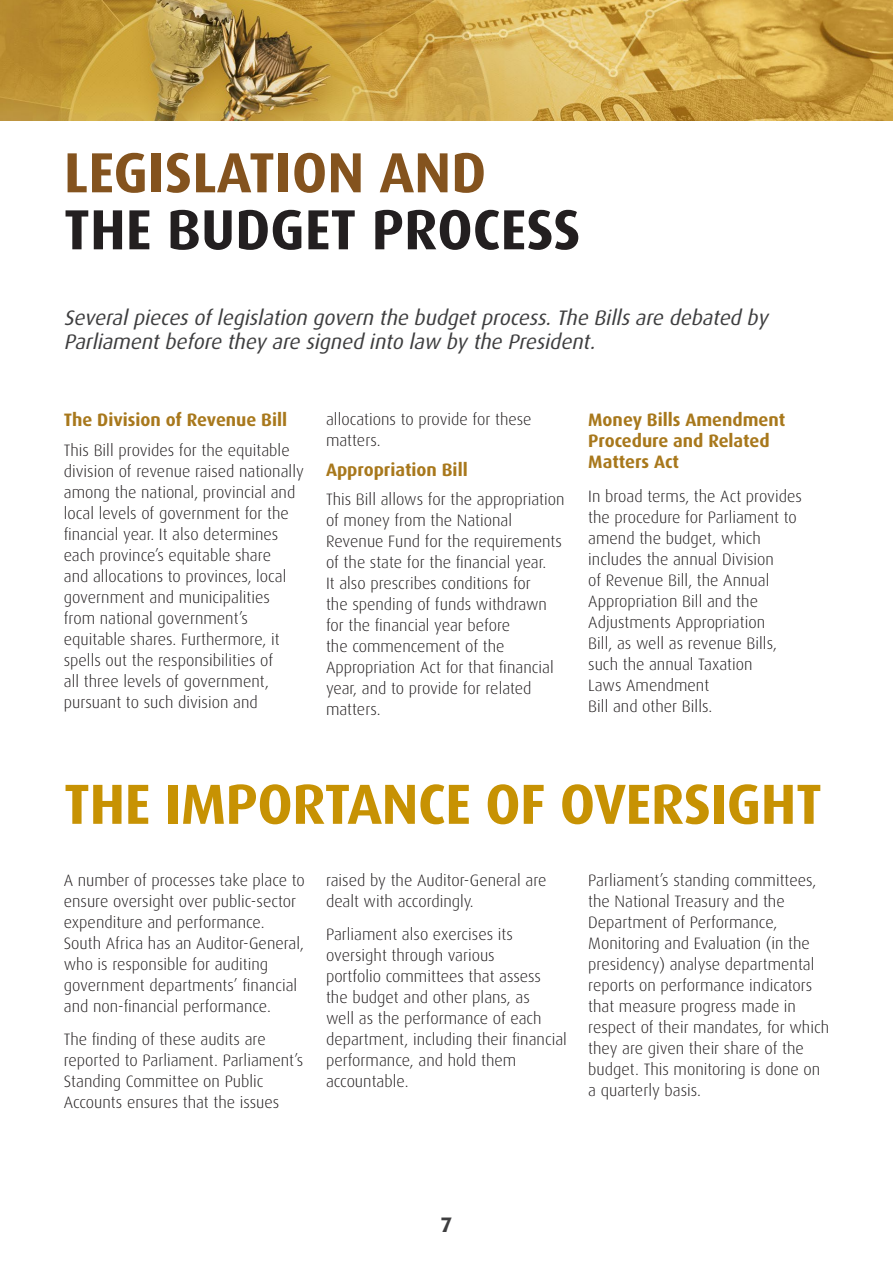
<style>
.page{position:relative;width:893px;height:1263px;background:#fff}
.page>*{position:absolute;margin:0;border:0;box-sizing:border-box;transform-origin:0 0}
.t1{font:700 56.55px/57px "Dax";color:#231f20}
.t2{font:700 56.55px "Dax";letter-spacing:-.01em;color:#c79203}
.t3{font:italic 21px/24px "Dax";color:#3e3e3f}
.t4{font:700 21px "Dax";color:#3e3e3f}
.t5{font:700 18px/21px "Dax";color:#a8781c}
.t6{font:300 16.5px/21px "Dax";color:#231f20}
.s1{color:#84531e}
</style>
<div class="page">
<img style="left:1px;top:0;width:892px;height:120px">
<p class="t1" style="left:64px;top:145px;width:518px"><span class="s1">LEGISLATION AND<br></span>THE BUDGET PROCESS</p>
<p class="t3" style="left:64px;top:305px;width:710px">Severalpiecesoflegislation govern the budgetprocess.The Billsare debated by<br>Parliamentbefore they are signed into law by the President.</p>
<p class="t5" style="left:64px;top:410px;width:225px">The Division of Revenue Bill</p>
<p class="t6" style="left:64px;top:440px;width:242px">This Bill provides for the equitable division of revenue raised nationally among the national, provincial and local levels of government for the financial year. It also determines each province’s equitable share<br>and allocations to provinces, local government and municipalities from national government’s equitable shares. Furthermore, it spells out the responsibilities of<br>all three levels of government, pursuant to such division and</p>
<p class="t6" style="left:326px;top:409px;width:207px">allocations to provide for these matters.</p>
<p class="t5" style="left:326px;top:459px;width:143px">Appropriation Bill</p>
<p class="t6" style="left:326px;top:489px;width:240px">This Bill allows for the appropriation of money from the National<br>Revenue Fund for the requirements of the state for the financial year.<br>It also prescribes conditions for<br>the spending of funds withdrawn for the financial year before<br>the commencement of the<br>Appropriation Act for that financial year, and to provide for related matters.</p>
<p class="t5" style="left:588px;top:410px;width:199px">Money Bills Amendment<br>Procedure and Related<br>Matters Act</p>
<p class="t6" style="left:588px;top:486px;width:215px">In broad terms, the Act provides the procedure for Parliament to amend the budget, which includes the annual Division<br>of Revenue Bill, the Annual<br>Appropriation Bill and the<br>Adjustments Appropriation<br>Bill, as well as revenue Bills, such the annual Taxation<br>Laws Amendment<br>Bill and other Bills.</p>
<p class="t2" style="left:64px;top:772px;width:760px">THE IMPORTANCE OF OVERSIGHT</p>
<p class="t6" style="left:64px;top:870px;width:242px">A number of processes take place to ensure oversight over public-sector expenditure and performance.<br>South Africa has an Auditor-General, who is responsible for auditing government departments’ financial and non-financial performance.</p>
<p class="t6" style="left:64px;top:1029px;width:241px">The finding of these audits are reported to Parliament. Parliament’s Standing Committee on Public Accounts ensures that the issues</p>
<p class="t6" style="left:326px;top:870px;width:222px">raised by the Auditor-General are dealt with accordingly.</p>
<p class="t6" style="left:326px;top:924px;width:242px">Parliament also exercises its oversight through various<br>portfolio committees that assess<br>the budget and other plans, as<br>well as the performance of each department, including their financial performance, and hold them accountable.</p>
<p class="t6" style="left:588px;top:870px;width:242px">Parliament’s standing committees, the National Treasury and the<br>Department of Performance,<br>Monitoring and Evaluation (in the presidency) analyse departmental reports on performance indicators that measure progress made in respect of their mandates, for which they are given their share of the budget. This monitoring is done on a quarterly basis.</p>
<p class="t4" style="left:441px;top:1213px;width:13px">7</p>
</div>
